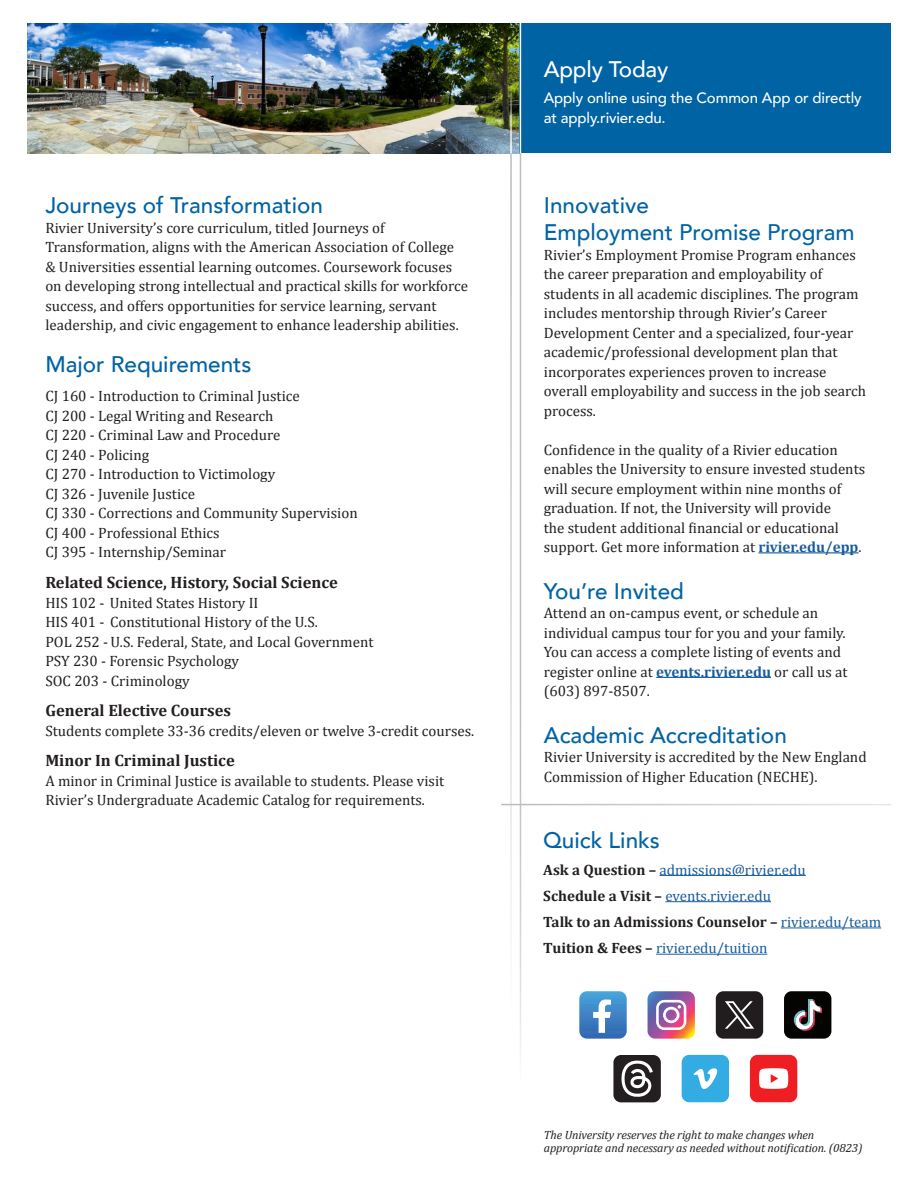
<style>
.page{position:relative;width:918px;height:1188px;background:#fff}
.page>*{position:absolute;margin:0;border:0;box-sizing:border-box;transform-origin:0 0}
.body_copy{font:500 22.5px "Avenir";color:#0063a4}
.Subhead{font:500 22.5px "Avenir";letter-spacing:-.01em;color:#fff}
.body_copy-2{font:700 16.5px "Cambria";color:#231f20}
.body_copy-3{font:15px/19.5px "Cambria";color:#231f20}
.t1{font:15px "Cambria";color:#175d9e}
.Subhead-2{font:500 15px/19.5px "Avenir";letter-spacing:-.01em;color:#fff}
.t2{font:700 15px "Cambria";color:#231f20}
.body_copy-4{font:italic 12px/13.2px "Cambria";letter-spacing:-.01em;color:#231f20}
.s1{font-weight:700;color:#175d9e}
.s2{font-weight:700;color:#231f20}
.s3{font-weight:400;color:#175d9e}
</style>
<div class="page">
<img style="left:27px;top:23px;width:493px;height:130px">
<div style="left:520px;top:23px;width:371px;height:130px;background:#0063a4"></div>
<hr style="left:520px;top:17px;width:1px;height:136px;background:#fff">
<hr style="left:520px;top:153px;width:1px;height:927px;background:#bcbdc0">
<hr style="left:510px;top:153px;width:2px;height:861px;background:#bcbdc0">
<hr style="left:510px;top:82px;width:2px;height:71px;background:#fff">
<hr style="left:758px;top:552px;width:101px;height:1px;background:#175d9e">
<hr style="left:656px;top:677px;width:115px;height:1px;background:#175d9e">
<hr style="left:501px;top:804px;width:390px;height:1px;background:#bcbdc0">
<hr style="left:660px;top:875px;width:146px;height:1px;background:#175d9e">
<hr style="left:665px;top:901px;width:106px;height:1px;background:#175d9e">
<hr style="left:781px;top:928px;width:100px;height:1px;background:#175d9e">
<hr style="left:656px;top:954px;width:111px;height:1px;background:#175d9e">
<svg style="left:579px;top:991px;width:48px;height:48px;background:#5f99cf"></svg>
<svg style="left:648px;top:991px;width:47px;height:48px;background:#b67fa3"></svg>
<div style="left:716px;top:991px;width:47px;height:48px;background:#211d1e;border-radius:8px"></div>
<svg style="left:725px;top:1001px;width:29px;height:28px"></svg>
<div style="left:784px;top:991px;width:47px;height:48px;background:#040503;border-radius:8px"></div>
<svg style="left:794px;top:999px;width:28px;height:32px"></svg>
<div style="left:613px;top:1055px;width:48px;height:47px;background:#231f20;border-radius:8px"></div>
<svg style="left:621px;top:1060px;width:32px;height:37px"></svg>
<div style="left:682px;top:1055px;width:47px;height:47px;background:#32ace2;border-radius:8px"></div>
<svg style="left:694px;top:1068px;width:23px;height:21px"></svg>
<div style="left:750px;top:1055px;width:47px;height:47px;background:#ee1e23;border-radius:8px"></div>
<svg style="left:759px;top:1068px;width:29px;height:21px"></svg>
<p class="body_copy" style="left:45px;top:186px;width:279px">Journeys of Transformation</p>
<p class="body_copy-3" style="left:45px;top:218px;width:424px">Rivier University’s core curriculum, titled Journeys of Transformation, aligns with the American Association of College &amp; Universities essential learning outcomes. Coursework focuses on developing strong intellectual and practical skills for workforce success, and offers opportunities for service learning, servant leadership, and civic engagement to enhance leadership abilities.</p>
<p class="body_copy" style="left:45px;top:345px;width:208px">Major Requirements</p>
<p class="body_copy-3" style="left:45px;top:387px;width:256px">CJ 160 - Introduction to Criminal Justice</p>
<p class="body_copy-3" style="left:45px;top:406px;width:229px">CJ 200 - Legal Writing and Research</p>
<p class="body_copy-3" style="left:45px;top:426px;width:237px">CJ 220 - Criminal Law and Procedure</p>
<p class="body_copy-3" style="left:45px;top:445px;width:105px">CJ 240 - Policing</p>
<p class="body_copy-3" style="left:45px;top:465px;width:231px">CJ 270 - Introduction to Victimology</p>
<p class="body_copy-3" style="left:45px;top:484px;width:151px">CJ 326 - Juvenile Justice</p>
<p class="body_copy-3" style="left:45px;top:504px;width:314px">CJ 330 - Corrections and Community Supervision</p>
<p class="body_copy-3" style="left:45px;top:523px;width:176px">CJ 400 - Professional Ethics</p>
<p class="body_copy-3" style="left:45px;top:543px;width:182px">CJ 395 - Internship/Seminar</p>
<p class="body_copy-2" style="left:45px;top:571px;width:294px">Related Science, History, Social Science</p>
<p class="body_copy-3" style="left:45px;top:593px;width:215px">HIS 102 - United States History II</p>
<p class="body_copy-3" style="left:45px;top:612px;width:274px">HIS 401 - Constitutional History of the U.S.</p>
<p class="body_copy-3" style="left:45px;top:632px;width:330px">POL 252 - U.S. Federal, State, and Local Government</p>
<p class="body_copy-3" style="left:45px;top:651px;width:195px">PSY 230 - Forensic Psychology</p>
<p class="body_copy-3" style="left:45px;top:671px;width:146px">SOC 203 - Criminology</p>
<p class="body_copy-2" style="left:45px;top:699px;width:187px">General Elective Courses</p>
<p class="body_copy-3" style="left:45px;top:721px;width:430px">Students complete 33-36 credits/eleven or twelve 3-credit courses.</p>
<p class="body_copy-2" style="left:45px;top:749px;width:191px">Minor In Criminal Justice</p>
<p class="body_copy-3" style="left:45px;top:771px;width:400px">A minor in Criminal Justice is available to students. Please visit<br>Rivier’s Undergraduate Academic Catalog for requirements.</p>
<p class="Subhead" style="left:544px;top:50px;width:126px">Apply Today</p>
<p class="Subhead-2" style="left:544px;top:87px;width:319px">Apply online using the Common App or directly at apply.rivier.edu.</p>
<p class="body_copy" style="left:544px;top:186px;width:107px">Innovative</p>
<p class="body_copy" style="left:544px;top:213px;width:312px">Employment Promise Program</p>
<p class="body_copy-3" style="left:544px;top:245px;width:324px">Rivier’s Employment Promise Program enhances the career preparation and employability of students in all academic disciplines. The program includes mentorship through Rivier’s Career Development Center and a specialized, four-year academic/professional development plan that incorporates experiences proven to increase overall employability and success in the job search process.</p>
<p class="body_copy-3" style="left:544px;top:440px;width:323px">Confidence in the quality of a Rivier education enables the University to ensure invested students will secure employment within nine months of graduation. If not, the University will provide<br>the student additional financial or educational support. Get more information at <span class="s1">rivier.edu/epp</span>.</p>
<p class="body_copy" style="left:544px;top:571px;width:142px">You’re Invited</p>
<p class="body_copy-3" style="left:544px;top:603px;width:305px">Attend an on-campus event, or schedule an individual campus tour for you and your family.<br>You can access a complete listing of events and register online at <span class="s1">events.rivier.edu</span> or call us at (603) 897-8507.</p>
<p class="body_copy" style="left:544px;top:715px;width:244px">Academic Accreditation</p>
<p class="body_copy-3" style="left:544px;top:747px;width:324px">Rivier University is accredited by the New England<br>Commission of Higher Education (NECHE).</p>
<p class="body_copy" style="left:543px;top:821px;width:118px">Quick Links</p>
<p class="t1" style="left:543px;top:860px;width:264px"><span class="s2">Ask a Question –</span> admissions@rivier.edu</p>
<p class="t1" style="left:543px;top:887px;width:229px"><span class="s2">Schedule a Visit –</span> events.rivier.edu</p>
<p class="t2" style="left:543px;top:911px;width:339px">Talk to an Admissions Counselor – <span class="s3">rivier.edu/team</span></p>
<p class="t1" style="left:543px;top:939px;width:226px"><span class="s2">Tuition &amp; Fees –</span> rivier.edu/tuition</p>
<p class="body_copy-4" style="left:544px;top:1128px;width:320px">The University reserves the right to make changes when appropriate and necessary as needed without notification. (0823)</p>
</div>
